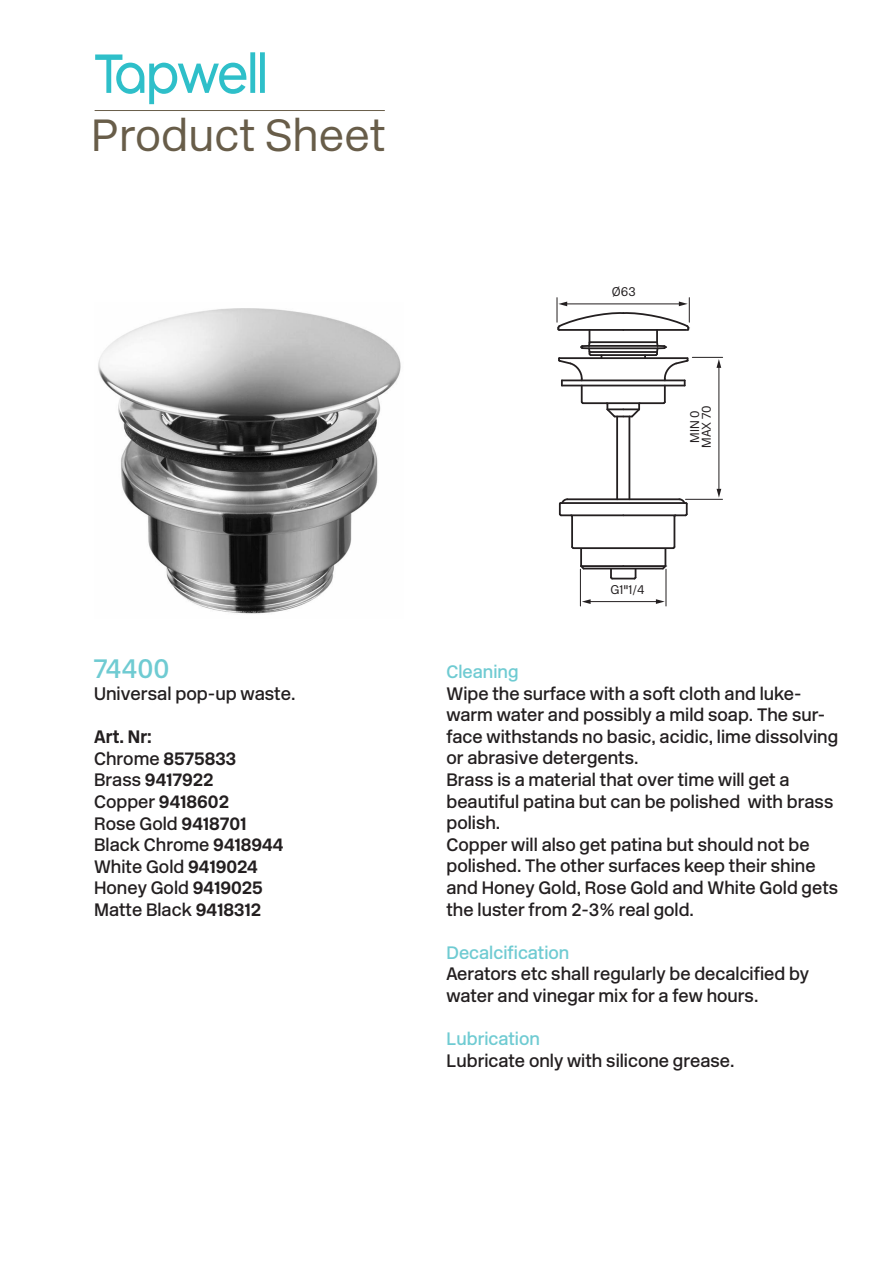
<style>
.page{position:relative;width:893px;height:1263px;background:#fff}
.page>*{position:absolute;margin:0;border:0;box-sizing:border-box;transform-origin:0 0}
.t1{font:300 45px "New Rail Alphabet";color:#685d49}
.t2{font:500 27px "New Rail Alphabet";color:#6fcbd2}
.t3{font:500 18.15px "New Rail Alphabet";color:#231f20}
.t4{font:500 18px/21.6px "New Rail Alphabet";color:#231f20}
.t5{font:700 18px "New Rail Alphabet";color:#231f20}
.t6{font:500 18px "New Rail Alphabet";color:#6fcbd2}
.t7{font:300 12.6px/12px "New Rail Alphabet";color:#231f20;text-align:center}
.s1{font-weight:500}
.s2{font-weight:700}
</style>
<div class="page">
<svg style="left:95px;top:52px;width:170px;height:52px"></svg>
<hr style="left:95px;top:110px;width:290px;height:1px;background:#695e4a">
<img style="left:98px;top:308px;width:303px;height:306px">
<hr style="left:623px;top:565px;width:42px;height:2px;background:#231f20">
<hr style="left:623px;top:514px;width:63px;height:2px;background:#231f20">
<hr style="left:616px;top:416px;width:2px;height:83px;background:#231f20">
<hr style="left:628px;top:416px;width:2px;height:83px;background:#231f20">
<hr style="left:561px;top:514px;width:62px;height:2px;background:#231f20">
<hr style="left:560px;top:502px;width:126px;height:2px;background:#231f20">
<hr style="left:567px;top:498px;width:112px;height:2px;background:#231f20">
<hr style="left:584px;top:568px;width:79px;height:1px;background:#231f20">
<hr style="left:581px;top:565px;width:42px;height:2px;background:#231f20">
<hr style="left:573px;top:547px;width:100px;height:2px;background:#231f20">
<hr style="left:571px;top:516px;width:2px;height:31px;background:#231f20">
<svg style="left:571px;top:544px;width:15px;height:27px"></svg>
<svg style="left:558px;top:498px;width:16px;height:20px"></svg>
<svg style="left:608px;top:569px;width:30px;height:11px"></svg>
<hr style="left:674px;top:516px;width:1px;height:31px;background:#231f20">
<svg style="left:660px;top:544px;width:16px;height:27px"></svg>
<svg style="left:673px;top:498px;width:16px;height:20px"></svg>
<hr style="left:685px;top:499px;width:37px;height:1px;background:#231f20">
<hr style="left:580px;top:569px;width:1px;height:37px;background:#231f20">
<hr style="left:666px;top:569px;width:1px;height:37px;background:#231f20">
<hr style="left:692px;top:357px;width:31px;height:1px;background:#231f20">
<svg style="left:556px;top:298px;width:134px;height:121px"></svg>
<hr style="left:589px;top:601px;width:68px;height:1px;background:#231f20">
<svg style="left:656px;top:599px;width:9px;height:5px"></svg>
<svg style="left:582px;top:599px;width:9px;height:5px"></svg>
<hr style="left:719px;top:366px;width:1px;height:124px;background:#231f20">
<svg style="left:717px;top:489px;width:4px;height:9px"></svg>
<svg style="left:716px;top:359px;width:5px;height:9px"></svg>
<p class="t1" style="left:91px;top:105px;width:296px">Product Sheet</p>
<p class="t2" style="left:94px;top:650px;width:77px">74400</p>
<p class="t3" style="left:94px;top:681px;width:203px">Universal pop-up waste.</p>
<p class="t5" style="left:94px;top:725px;width:59px">Art. Nr:</p>
<p class="t5" style="left:94px;top:746px;width:144px"><span class="s1">Chrome</span> 8575833</p>
<p class="t5" style="left:94px;top:768px;width:121px"><span class="s1">Brass</span> 9417922</p>
<p class="t5" style="left:94px;top:790px;width:136px"><span class="s1">Copper</span> 9418602</p>
<p class="t4" style="left:94px;top:812px;width:154px">Rose Gold <span class="s2">9418701</span></p>
<p class="t4" style="left:94px;top:834px;width:191px">Black Chrome <span class="s2">9418944</span></p>
<p class="t4" style="left:94px;top:855px;width:165px">White Gold <span class="s2">9419024</span></p>
<p class="t4" style="left:94px;top:877px;width:170px">Honey Gold <span class="s2">9419025</span></p>
<p class="t4" style="left:94px;top:899px;width:168px">Matte Black <span class="s2">9418312</span></p>
<p class="t7" style="left:612px;top:285px;width:25px">Ø63</p>
<p class="t7" style="left:688px;top:448px;width:44px;rotate:-90deg">MIN 0<br>MAX 70</p>
<p class="t7" style="left:610px;top:583px;width:36px">G1"1/4</p>
<p class="t6" style="left:446px;top:660px;width:74px">Cleaning</p>
<p class="t4" style="left:446px;top:682px;width:393px">Wipe the surface with a soft cloth and luke&shy;warm water and possibly a mild soap. The sur&shy;face withstands no basic, acidic, lime dissolving or abrasive detergents.</p>
<p class="t4" style="left:446px;top:769px;width:388px">Brass is a material that over time will get a beautiful patina but can be polished with brass polish.</p>
<p class="t4" style="left:446px;top:833px;width:393px">Copper will also get patina but should not be polished. The other surfaces keep their shine and Honey Gold, Rose Gold and White Gold gets the luster from 2-3% real gold.</p>
<p class="t6" style="left:446px;top:940px;width:124px">Decalcification</p>
<p class="t4" style="left:446px;top:963px;width:364px">Aerators etc shall regularly be decalcified by water and vinegar mix for a few hours.</p>
<p class="t6" style="left:446px;top:1027px;width:95px">Lubrication</p>
<p class="t4" style="left:446px;top:1049px;width:290px">Lubricate only with silicone grease.</p>
</div>
